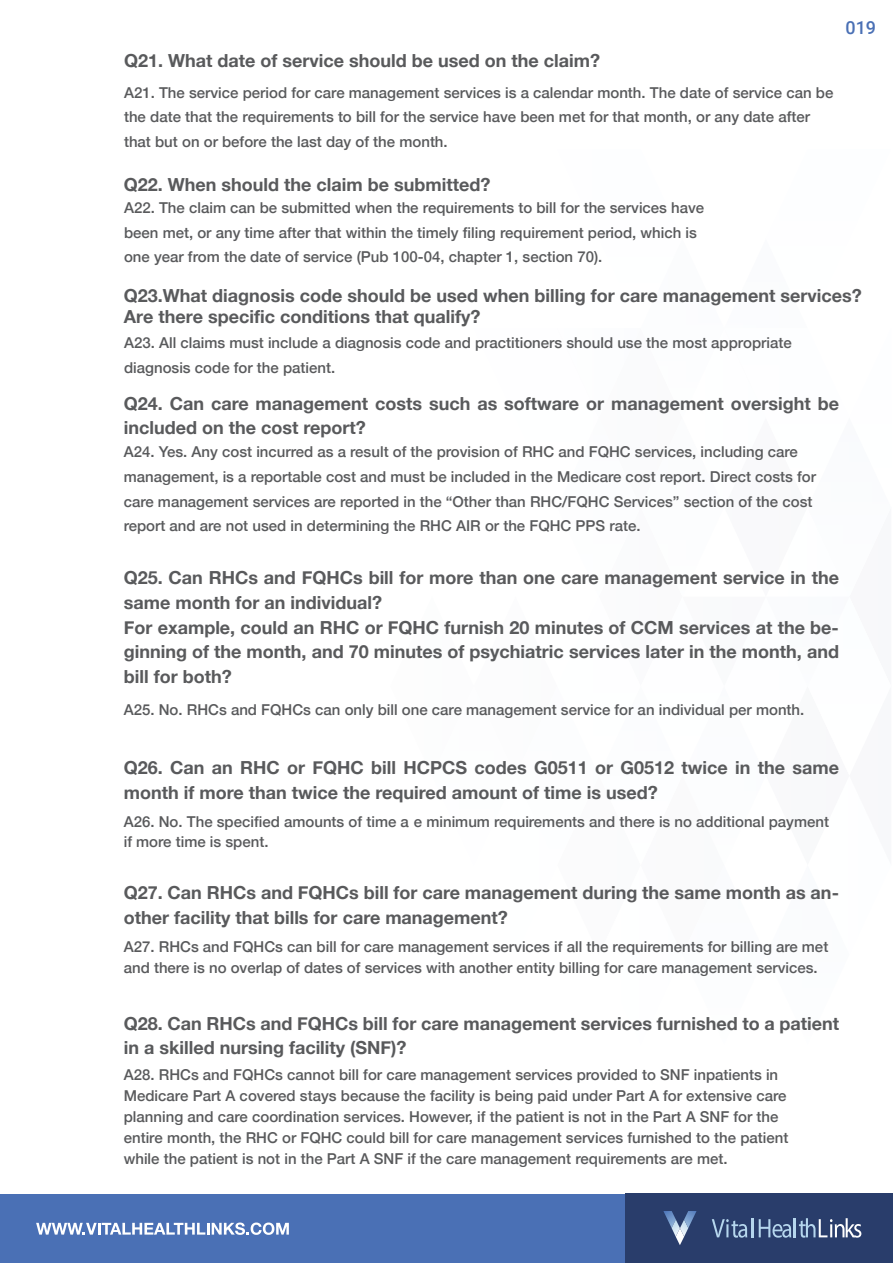
<style>
.page{position:relative;width:893px;height:1263px;background:#fff}
.page>*{position:absolute;margin:0;border:0;box-sizing:border-box;transform-origin:0 0}
.t1{font:700 18px/24.6px "Helvetica Neue";color:#595a5c}
.t2{font:700 18px/21.6px "Helvetica Neue";color:#595a5c}
.t3{font:500 18px "Roboto";color:#4a70b5}
.t4{font:500 15px/24.6px "Helvetica Neue";color:#595a5c}
.s1{font-style:inherit}
</style>
<div class="page">
<div style="left:625px;top:1193px;width:267px;height:70px;background:#293d6b"></div>
<div style="left:1px;top:1193px;width:624px;height:69px;background:#4a70b5"></div>
<svg style="left:36px;top:1222px;width:253px;height:13px"></svg>
<svg style="left:712px;top:1218px;width:41px;height:20px"></svg>
<svg style="left:759px;top:1218px;width:102px;height:20px"></svg>
<svg style="left:663px;top:1211px;width:33px;height:34px"></svg>
<p class="t1" style="left:124px;top:49px;width:478px">Q21. What date of service should be used on the claim?</p>
<p class="t4" style="left:124px;top:79px;width:711px">A21. The service period for care management services is a calendar month. The date of service can be the date that the requirements to bill for the service have been met for that month, or any date after that but on or before the last day of the month.</p>
<p class="t1" style="left:124px;top:172px;width:368px">Q22. When should the claim be submitted?</p>
<p class="t4" style="left:124px;top:194px;width:582px">A22. The claim can be submitted when the requirements to bill for the services have been met, or any time after that within the timely filing requirement period, which is one year from the date of service (Pub 100-04, chapter 1, section 70).</p>
<p class="t3" style="left:845px;top:15px;width:32px">019</p>
<p class="t2" style="left:124px;top:285px;width:739px"><span class="s1">Q2</span>3<span class="s1">.</span>What diagnosis code should be used when billing for care management services?<br>Are there specific conditions that qualify?</p>
<p class="t4" style="left:124px;top:329px;width:669px">A23. All claims must include a diagnosis code and practitioners should use the most appropriate diagnosis code for the patient.</p>
<p class="t1" style="left:124px;top:391px;width:717px">Q24. Can <span class="s1">car</span>e management costs such as <span class="s1">softwar</span>e or management oversight be included on the cost r<span class="s1">eport?</span></p>
<p class="t4" style="left:124px;top:438px;width:694px">A24. Yes. Any cost incurred as a result of the provision of RHC and FQHC services, including care management, is a reportable cost and must be included in the Medicare cost report. Direct costs for care management services are reported in the “Other than RHC/FQHC Services” section of the cost report and are not used in determining the RHC AIR or the FQHC PPS rate.</p>
<p class="t1" style="left:124px;top:566px;width:717px">Q25. Can RHCs and FQHCs bill for <span class="s1">mor</span>e than one <span class="s1">car</span>e management service in the same month for an individual?<br>For example, could an RHC or FQHC <span class="s1">fur</span>nish 20 minutes of CCM services at the <span class="s1">be&shy;</span>ginning of the month, and 70 minutes of psychiatric services later in the month, and bill for both?</p>
<p class="t4" style="left:124px;top:696px;width:682px">A25. No. RHCs and FQHCs can only bill one care management service for an individual per month.</p>
<p class="t1" style="left:124px;top:756px;width:717px">Q26. Can an RHC or FQHC bill HCPCS codes G0511 or G0512 twice in the same month if more than twice the r<span class="s1">equir</span>ed amount of time is used?</p>
<p class="t4" style="left:124px;top:811px;width:707px;line-height:19.5px">A26. No. The specified amounts of time a e minimum requirements and there is no additional payment if more time is spent.</p>
<p class="t1" style="left:124px;top:881px;width:717px">Q27. Can RHCs and FQHCs bill for <span class="s1">car</span>e management during the same month as <span class="s1">an&shy;</span>other facility that bills for care management?</p>
<p class="t4" style="left:124px;top:935px;width:706px;line-height:21px">A27. RHCs and FQHCs can bill for care management services if all the requirements for billing are met and there is no overlap of dates of services with another entity billing for care management services.</p>
<p class="t1" style="left:124px;top:1011px;width:717px">Q28. Can RHCs and FQHCs bill for <span class="s1">car</span>e management services <span class="s1">fur</span>nished to a patient in a skilled nursing facility (SNF)?</p>
<p class="t4" style="left:124px;top:1063px;width:666px;line-height:21px">A28. RHCs and FQHCs cannot bill for care management services provided to SNF inpatients in Medicare Part A covered stays because the facility is being paid under Part A for extensive care planning and care coordination services. However, if the patient is not in the Part A SNF for the entire month, the RHC or FQHC could bill for care management services furnished to the patient while the patient is not in the Part A SNF if the care management requirements are met.</p>
</div>
